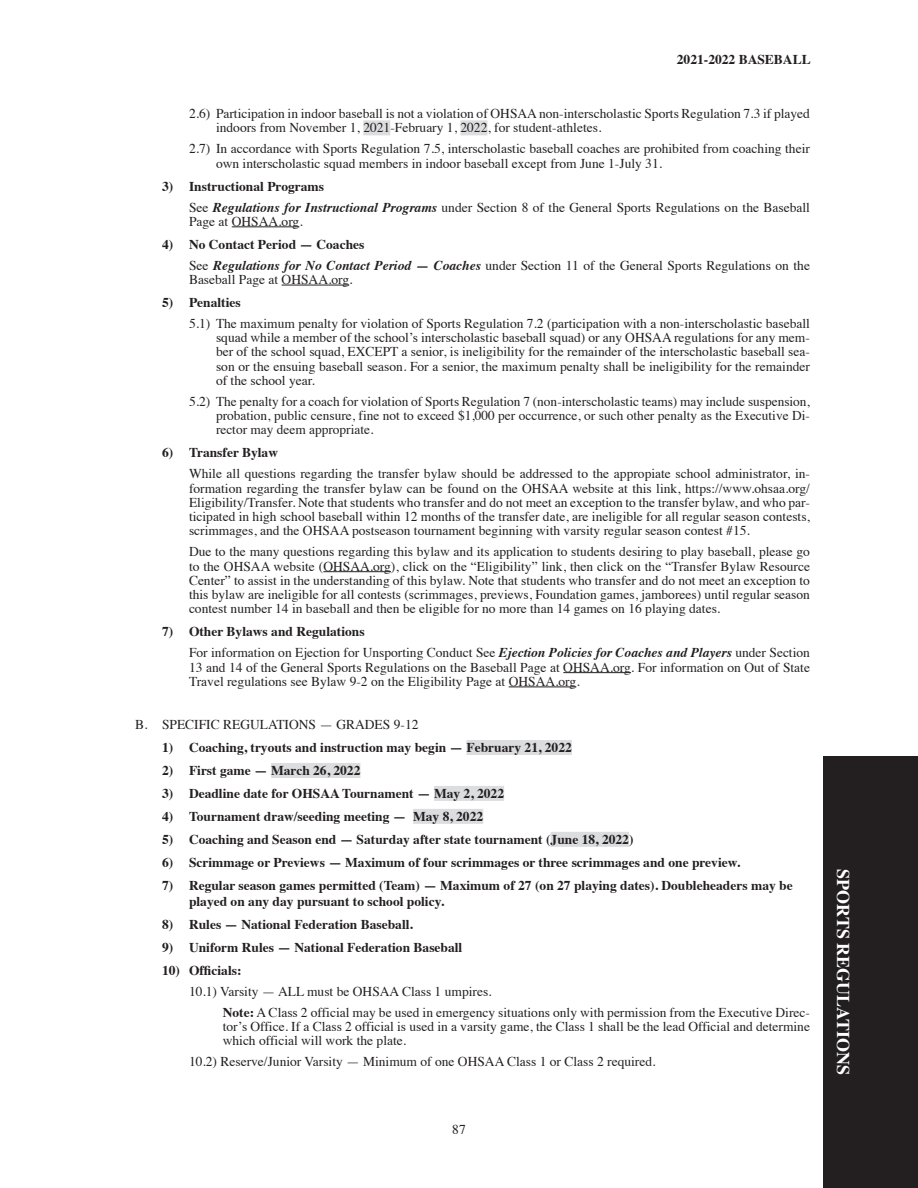
<style>
.page{position:relative;width:918px;height:1188px;background:#fff}
.page>*{position:absolute;margin:0;border:0;box-sizing:border-box;transform-origin:0 0}
.t1{font:700 18px "Times";color:#fff}
.Paragraph_Text_Level{font:13.5px/14.2px "Times";color:#231f20;text-align:justify}
._1_1___1_2___1_3{font:13.5px/14.2px "Times";color:#231f20}
._1___2___3{font:700 13.5px/16.2px "Times";color:#231f20}
.A__B__C{font:13.5px "Times";color:#231f20}
.s1{font-weight:700;font-style:italic}
.s2{font-weight:700}
</style>
<div class="page">
<div style="left:824px;top:756px;width:94px;height:432px;background:#231f20"></div>
<div style="left:363px;top:120px;width:27px;height:15px;background:#dcdddf"></div>
<div style="left:460px;top:120px;width:27px;height:15px;background:#dcdddf"></div>
<hr style="left:232px;top:227px;width:67px;height:1px;background:#231f20">
<hr style="left:282px;top:285px;width:67px;height:1px;background:#231f20">
<hr style="left:323px;top:571px;width:68px;height:1px;background:#231f20">
<hr style="left:563px;top:672px;width:68px;height:1px;background:#231f20">
<hr style="left:509px;top:687px;width:67px;height:1px;background:#231f20">
<div style="left:467px;top:740px;width:105px;height:15px;background:#dcdddf"></div>
<div style="left:271px;top:763px;width:89px;height:15px;background:#dcdddf"></div>
<div style="left:434px;top:786px;width:70px;height:15px;background:#dcdddf"></div>
<div style="left:413px;top:809px;width:70px;height:15px;background:#dcdddf"></div>
<div style="left:551px;top:832px;width:78px;height:15px;background:#dcdddf"></div>
<p class="_1___2___3" style="left:677px;top:50px;width:135px">2021-2022 BASEBALL</p>
<p class="_1_1___1_2___1_3" style="left:216px;top:105px;width:596px;text-indent:-27px">2.6) Participation in indoor baseball is not a violation of OHSAA non-interscholastic Sports Regulation 7.3 if played indoors from November 1, 2021-February 1, 2022, for student-athletes.</p>
<p class="_1_1___1_2___1_3" style="left:216px;top:141px;width:595px;text-indent:-27px">2.7) In accordance with Sports Regulation 7.5, interscholastic baseball coaches are prohibited from coaching their own interscholastic squad members in indoor baseball except from June 1-July 31.</p>
<p class="_1___2___3" style="left:162px;top:176px;width:164px">3) Instructional Programs</p>
<p class="Paragraph_Text_Level" style="left:189px;top:199px;width:623px">See <span class="s1">Regulations for Instructional Programs</span> under Section 8 of the General Sports Regulations on the Baseball<br>Page at OHSAA.org.</p>
<p class="_1___2___3" style="left:162px;top:235px;width:204px">4) No Contact Period — Coaches</p>
<p class="Paragraph_Text_Level" style="left:189px;top:257px;width:623px">See <span class="s1">Regulations for No Contact Period — Coaches</span> under Section 11 of the General Sports Regulations on the<br>Baseball Page at OHSAA.org.</p>
<p class="_1___2___3" style="left:162px;top:293px;width:80px">5) Penalties</p>
<p class="_1_1___1_2___1_3" style="left:216px;top:315px;width:596px;text-align:justify;text-indent:-27px">5.1) The maximum penalty for violation of Sports Regulation 7.2 (participation with a non-interscholastic baseball squad while a member of the school’s interscholastic baseball squad) or any OHSAA regulations for any mem&shy;ber of the school squad, EXCEPT a senior, is ineligibility for the remainder of the interscholastic baseball sea&shy;son or the ensuing baseball season. For a senior, the maximum penalty shall be ineligibility for the remainder of the school year.</p>
<p class="_1_1___1_2___1_3" style="left:216px;top:393px;width:596px;text-align:justify;text-indent:-27px">5.2) The penalty for a coach for violation of Sports Regulation 7 (non-interscholastic teams) may include suspension, probation, public censure, fine not to exceed $1,000 per occurrence, or such other penalty as the Executive Di&shy;rector may deem appropriate.</p>
<p class="_1___2___3" style="left:162px;top:443px;width:118px">6) Transfer Bylaw</p>
<p class="Paragraph_Text_Level" style="left:189px;top:466px;width:623px">While all questions regarding the transfer bylaw should be addressed to the appropiate school administrator, in&shy;formation regarding the transfer bylaw can be found on the OHSAA website at this link, https://www.ohsaa.org/ Eligibility/Transfer. Note that students who transfer and do not meet an exception to the transfer bylaw, and who par&shy;ticipated in high school baseball within 12 months of the transfer date, are ineligible for all regular season contests, scrimmages, and the OHSAA postseason tournament beginning with varsity regular season contest #15.</p>
<p class="Paragraph_Text_Level" style="left:189px;top:544px;width:623px">Due to the many questions regarding this bylaw and its application to students desiring to play baseball, please go to the OHSAA website (OHSAA.org), click on the “Eligibility” link, then click on the “Transfer Bylaw Resource Center” to assist in the understanding of this bylaw. Note that students who transfer and do not meet an exception to this bylaw are ineligible for all contests (scrimmages, previews, Foundation games, jamborees) until regular season contest number 14 in baseball and then be eligible for no more than 14 games on 16 playing dates.</p>
<p class="_1___2___3" style="left:162px;top:622px;width:204px">7) Other Bylaws and Regulations</p>
<p class="Paragraph_Text_Level" style="left:189px;top:645px;width:623px">For information on Ejection for Unsporting Conduct See <span class="s1">Ejection Policies for Coaches and Players</span> under Section 13 and 14 of the General Sports Regulations on the Baseball Page at OHSAA.org. For information on Out of State Travel regulations see Bylaw 9-2 on the Eligibility Page at OHSAA.org.</p>
<p class="A__B__C" style="left:135px;top:712px;width:285px">B. SPECIFIC REGULATIONS — GRADES 9-12</p>
<p class="_1___2___3" style="left:162px;top:738px;width:411px">1) Coaching, tryouts and instruction may begin — February 21, 2022</p>
<p class="_1___2___3" style="left:162px;top:761px;width:200px">2) First game — March 26, 2022</p>
<p class="_1___2___3" style="left:162px;top:784px;width:344px">3) Deadline date for OHSAA Tournament — May 2, 2022</p>
<p class="_1___2___3" style="left:162px;top:807px;width:323px">4) Tournament draw/seeding meeting — May 8, 2022</p>
<p class="_1___2___3" style="left:162px;top:830px;width:473px">5) Coaching and Season end — Saturday after state tournament (June 18, 2022)</p>
<p class="_1___2___3" style="left:162px;top:853px;width:580px">6) Scrimmage or Previews — Maximum of four scrimmages or three scrimmages and one preview.</p>
<p class="_1___2___3" style="left:189px;top:876px;width:605px;text-indent:-27px">7) Regular season games permitted (Team) — Maximum of 27 (on 27 playing dates). Doubleheaders may be played on any day pursuant to school policy.</p>
<p class="_1___2___3" style="left:162px;top:915px;width:252px">8) Rules — National Federation Baseball.</p>
<p class="_1___2___3" style="left:162px;top:938px;width:302px">9) Uniform Rules — National Federation Baseball</p>
<p class="_1___2___3" style="left:162px;top:961px;width:81px">10) Officials:</p>
<p class="_1_1___1_2___1_3" style="left:189px;top:983px;width:304px">10.1) Varsity — ALL must be OHSAA Class 1 umpires.</p>
<p class="Paragraph_Text_Level" style="left:223px;top:1004px;width:589px"><span class="s2">Note:</span> A Class 2 official may be used in emergency situations only with permission from the Executive Direc&shy;tor’s Office. If a Class 2 official is used in a varsity game, the Class 1 shall be the lead Official and determine which official will work the plate.</p>
<p class="_1_1___1_2___1_3" style="left:189px;top:1053px;width:468px">10.2) Reserve/Junior Varsity — Minimum of one OHSAA Class 1 or Class 2 required.</p>
<p class="Paragraph_Text_Level" style="left:452px;top:1121px;width:15px">87</p>
<h1 class="t1" style="left:860px;top:869px;width:207px;rotate:90deg">SPORTS REGULATIONS</h1>
</div>
